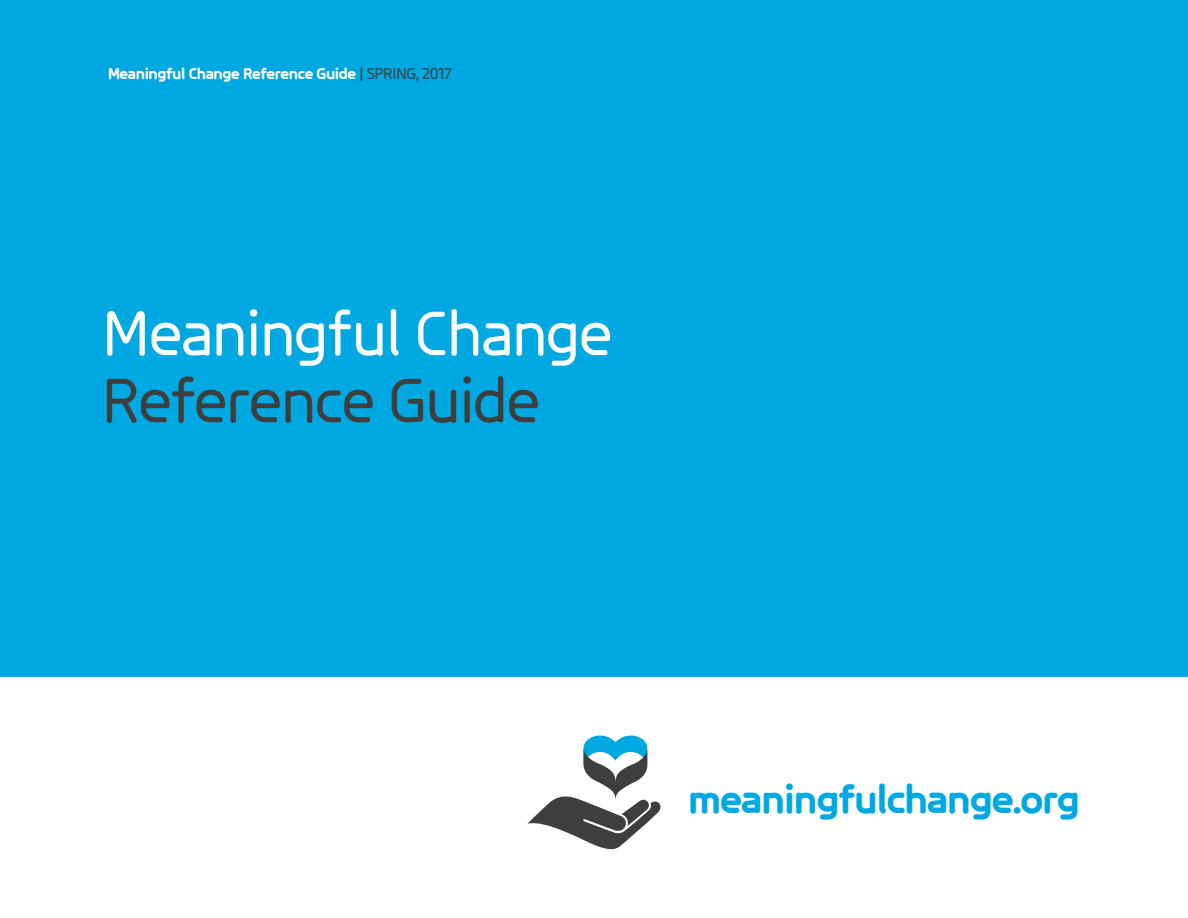
<style>
.page{position:relative;width:1188px;height:918px;background:#fff}
.page>*{position:absolute;margin:0;border:0;box-sizing:border-box;transform-origin:0 0}
.t1{font:66px/67.1px "Sirucanorm";letter-spacing:-.025em;color:#fff}
.t2{font:700 42px "Sirucanorm";letter-spacing:-.025em;color:#00a8e2}
.t3{font:700 16.5px "Sirucanorm";letter-spacing:-.025em;color:#fff}
.s1{font-weight:400;color:#3e3e3f}
.s2{color:#3e3e3f}
</style>
<div class="page">
<div style="left:0;top:0;width:1188px;height:676px;background:#00a8e2"></div>
<svg style="left:527px;top:735px;width:134px;height:115px"></svg>
<p class="t3" style="left:108px;top:64px;width:345px">Meaningful Change Reference Guide <span class="s1">| SPRING, 2017</span></p>
<p class="t1" style="left:102px;top:298px;width:513px">Meaningful Change<br><span class="s2">Reference Guide</span></p>
<p class="t2" style="left:688px;top:776px;width:393px">meaningfulchange.org</p>
</div>
